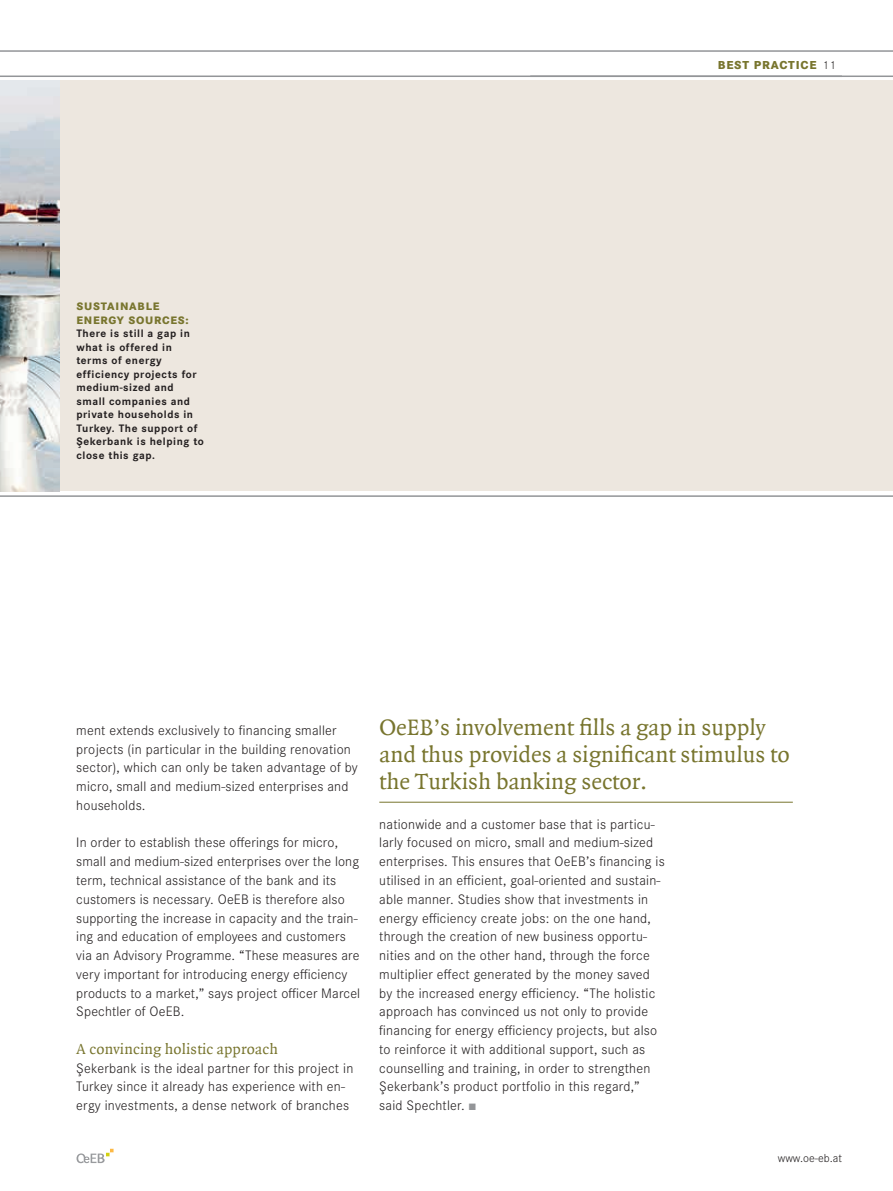
<style>
.page{position:relative;width:893px;height:1191px;background:#fff}
.page>*{position:absolute;margin:0;border:0;box-sizing:border-box;transform-origin:0 0}
.t1{font:24px/27px "Quadraat";color:#78752e}
.t2{font:15.75px "Quadraat";letter-spacing:.01em;color:#78752e}
.t3{font:300 14.25px/18.8px "Corporate S";letter-spacing:.015em;color:#231f20}
.t4{font:300 12px "Corporate S";color:#231f20}
.t5{font:800 12px "Corporate S";color:#78752e}
.t6{font:700 11.25px/13.5px "Corporate S";letter-spacing:.05em;color:#231f20}
.t7{font:800 11.25px/13.5px "Corporate S";letter-spacing:.07em;color:#78752e}
.s1{font-weight:800;color:#78752e}
.s2{font-family:"Quadraat";font-weight:400;color:#939598}
</style>
<div class="page">
<svg style="left:77px;top:1148px;width:37px;height:15px"></svg>
<hr style="left:0;top:50px;width:893px;height:2px;background:#939598">
<hr style="left:0;top:495px;width:893px;height:2px;background:#939598">
<div style="left:0;top:81px;width:893px;height:410px;background:#ede7df"></div>
<hr style="left:0;top:75px;width:893px;height:2px;background:#939598">
<img style="left:0;top:81px;width:60px;height:410px">
<hr style="left:379px;top:802px;width:414px;height:1px;background:#78752e">
<p class="t7" style="left:76px;top:299px;width:114px">SUSTAINABLE<br>ENERGY SOURCES:</p>
<p class="t6" style="left:76px;top:326px;width:129px">There is still a gap in what is offered in terms of energy efficiency projects for medium-sized and small companies and private households in<br>Turkey. The support of<br>Şekerbank is helping to close this gap.</p>
<p class="t5" style="left:718px;top:55px;width:45px">BEST PRACTIC</p>
<p class="t4" style="left:809px;top:56px;width:28px"><span class="s1">E</span> 11</p>
<p class="t3" style="left:76px;top:720px;width:283px">ment extends exclusively to financing smaller projects (in particular in the building renovation sector), which can only be taken advantage of by micro, small and medium-sized enterprises and households.</p>
<p class="t3" style="left:76px;top:832px;width:285px">In order to establish these offerings for micro, small and medium-sized enterprises over the long term, technical assistance of the bank and its customers is necessary. OeEB is therefore also supporting the increase in capacity and the train&shy;ing and education of employees and customers via an Advisory Programme. “These measures are very important for introducing energy efficiency products to a market,” says project officer Marcel Spechtler of OeEB.</p>
<p class="t2" style="left:76px;top:1040px;width:203px">A convincing holistic approach</p>
<p class="t3" style="left:76px;top:1057px;width:278px">Şekerbank is the ideal partner for this project in<br>Turkey since it already has experience with en&shy;ergy investments, a dense network of branches</p>
<h1 class="t1" style="left:379px;top:714px;width:412px">OeEB’s involvement fills a gap in supply and thus provides a significant stimulus to the Turkish banking sector.</h1>
<p class="t3" style="left:379px;top:813px;width:287px">nationwide and a customer base that is particu&shy;larly focused on micro, small and medium-sized enterprises. This ensures that OeEB’s financing is utilised in an efficient, goal-oriented and sustain&shy;able manner. Studies show that investments in energy efficiency create jobs: on the one hand, through the creation of new business opportu&shy;nities and on the other hand, through the force multiplier effect generated by the money saved by the increased energy efficiency. “The holistic approach has convinced us not only to provide financing for energy efficiency projects, but also to reinforce it with additional support, such as counselling and training, in order to strengthen Şekerbank’s product portfolio in this regard,” said Spechtler. <span class="s2">π</span></p>
<p class="t4" style="left:778px;top:1149px;width:66px">www.oe-eb.at</p>
</div>
